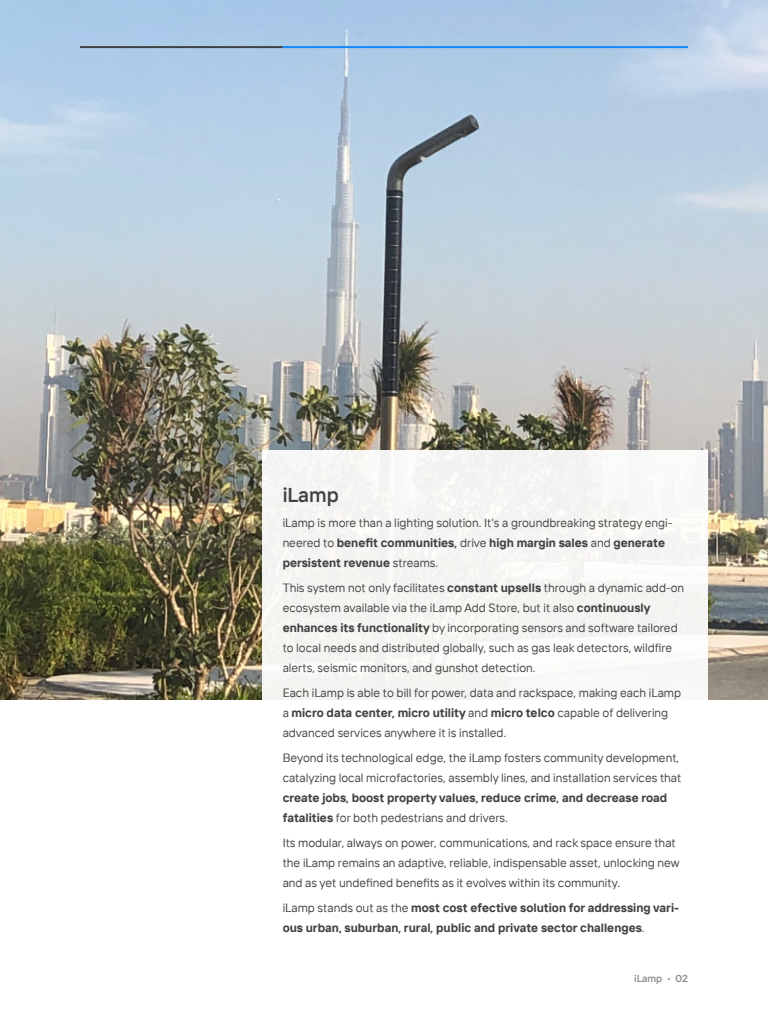
<style>
.page{position:relative;width:768px;height:1024px;background:#fff}
.page>*{position:absolute;margin:0;border:0;box-sizing:border-box;transform-origin:0 0}
.t1{font:600 20px "TT Interphases";color:#424242}
.t2{font:12px/20px "TT Interphases";color:#424242}
.t3{font:700 12px/20px "TT Interphases";color:#424242}
.t4{font:600 10px "TT Interphases";color:#8e8e8e}
.s1{font-weight:700}
.s2{font-weight:400}
</style>
<div class="page">
<img style="left:0;top:0;width:768px;height:700px">
<div style="left:263px;top:450px;width:445px;height:509px;background:linear-gradient(to right,#fafaf9,#fcfbfb)"></div>
<hr style="left:283px;top:46px;width:405px;height:2px;background:#148aff">
<hr style="left:80px;top:46px;width:203px;height:2px;background:#424242">
<h1 class="t1" style="left:283px;top:482px;width:58px">iLamp</h1>
<p class="t2" style="left:283px;top:512px;width:391px">iLamp is more than a lighting solution. It's a groundbreaking strategy engi&shy;neered to <span class="s1">benefit communities,</span> drive <span class="s1">high margin sales</span> and <span class="s1">generate persistent revenue</span> streams.</p>
<p class="t2" style="left:283px;top:577px;width:403px">This system not only facilitates <span class="s1">constant upsells</span> through a dynamic add-on ecosystem available via the iLamp Add Store, but it also <span class="s1">continuously enhances its functionality</span> by incorporating sensors and software tailored to local needs and distributed globally, such as gas leak detectors, wildfire alerts, seismic monitors, and gunshot detection.</p>
<p class="t2" style="left:283px;top:682px;width:400px">Each iLamp is able to bill for power, data and rackspace, making each iLamp a <span class="s1">micro data center, micro utility</span> and <span class="s1">micro telco</span> capable of delivering advanced services anywhere it is installed.</p>
<p class="t2" style="left:283px;top:747px;width:400px">Beyond its technological edge, the iLamp fosters community development, catalyzing local microfactories, assembly lines, and installation services that</p>
<p class="t3" style="left:283px;top:787px;width:386px">create jobs, boost property values, reduce crime, and decrease road fatalities <span class="s2">for both pedestrians and drivers.</span></p>
<p class="t2" style="left:283px;top:832px;width:398px">Its modular, always on power, communications, and rack space ensure that the iLamp remains an adaptive, reliable, indispensable asset, unlocking new and as yet undefined benefits as it evolves within its community.</p>
<p class="t3" style="left:283px;top:897px;width:398px"><span class="s2">iLamp stands out as the</span> most cost efective solution for addressing vari&shy;ous urban, suburban, rural, public and private sector challenges<span class="s2">.</span></p>
<p class="t4" style="left:634px;top:972px;width:55px">iLamp • 02</p>
</div>
